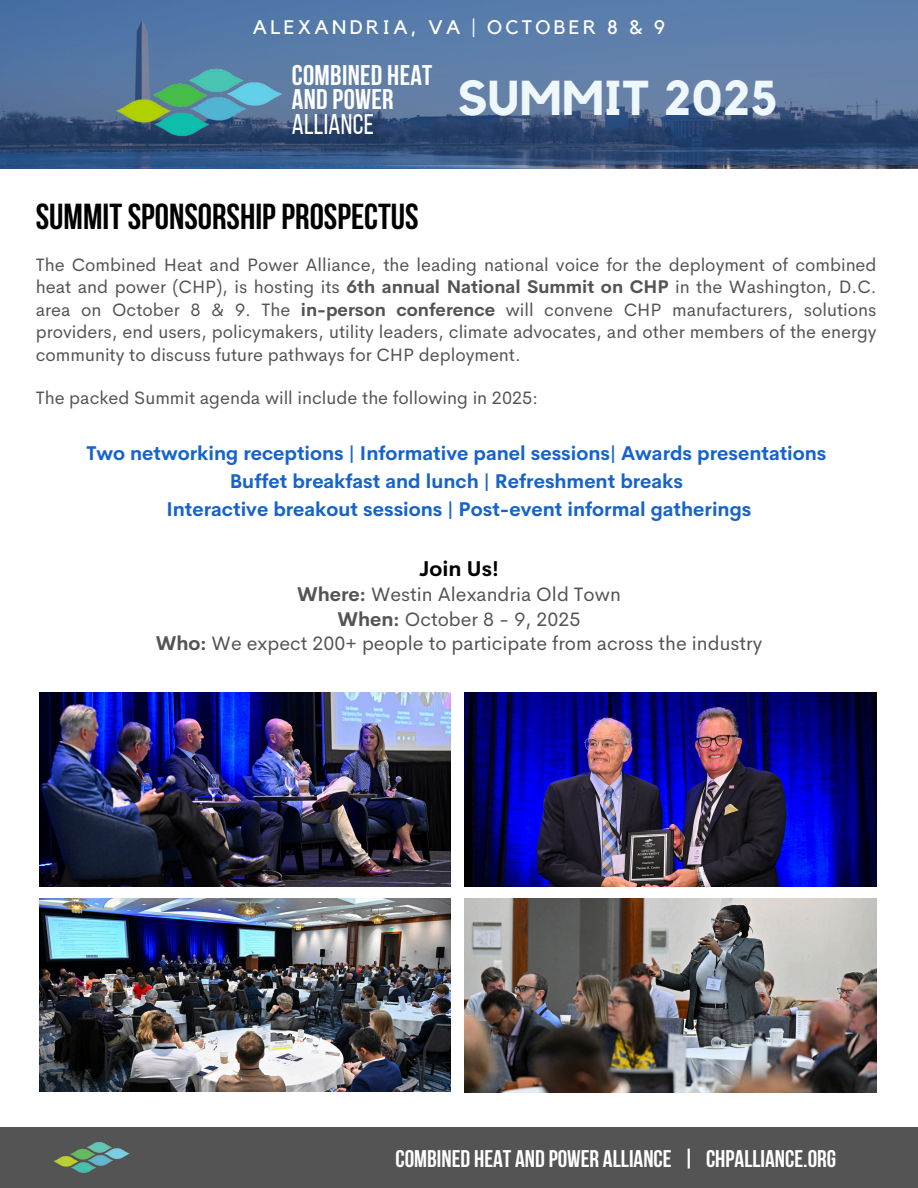
<style>
.page{position:relative;width:918px;height:1188px;background:#fff}
.page>*{position:absolute;margin:0;border:0;box-sizing:border-box;transform-origin:0 0}
.t1{font:700 48.9px "Kollektif";letter-spacing:.01em;color:#eef7fb}
.t2{font:700 36px "Bebas Neue";color:#000}
.t3{font:700 28.35px/24.5px "Bebas Neue";letter-spacing:.01em;color:#fff}
.t4{font:700 24px "Bebas Neue";color:#fff}
.t5{font:700 21px "Cerebri Sans";color:#000}
.t6{font:700 19.5px/28.2px "Cerebri Sans";color:#1563cb;text-align:center}
.t7{font:19.5px "Cerebri Sans";color:#545454}
.t8{font:19.5px "Kollektif";letter-spacing:.17em;color:#fff}
.t9{font:18px/22.5px "Cerebri Sans";color:#545454;text-align:justify}
.s1{font-weight:400}
.s2{font-weight:700}
</style>
<div class="page">
<img style="left:40px;top:692px;width:411px;height:195px">
<div style="left:0;top:1128px;width:918px;height:60px;background:#545454"></div>
<img style="left:53px;top:1142px;width:77px;height:31px">
<img style="left:465px;top:692px;width:412px;height:195px">
<img style="left:40px;top:899px;width:411px;height:192px">
<img style="left:465px;top:899px;width:412px;height:193px">
<img style="left:0;top:165px;width:918px;height:4px">
<svg style="left:0;top:0;width:918px;height:165px;background:#4c6c97"></svg>
<img style="left:115px;top:61px;width:168px;height:84px">
<p class="t8" style="left:253px;top:18px;width:414px">ALEXANDRIA, VA | OCTOBER 8 &amp; 9</p>
<p class="t3" style="left:292px;top:65px;width:142px">COMBINED HEAT<br>AND POWER<br><span class="s1">ALLIANCE</span></p>
<h1 class="t1" style="left:457px;top:76px;width:322px">SUMMIT 2025</h1>
<h4 class="t2" style="left:36px;top:202px;width:384px">SUMMIT SPONSORSHIP PROSPECTUS</h4>
<p class="t9" style="left:36px;top:253px;width:842px">The Combined Heat and Power Alliance, the leading national voice for the deployment of combined heat and power (CHP), is hosting its <span class="s2">6th annual National Summit on CHP</span> in the Washington, D.C. area on October 8 &amp; 9. The <span class="s2">in-person conference</span> will convene CHP manufacturers, solutions providers, end users, policymakers, utility leaders, climate advocates, and other members of the energy community to discuss future pathways for CHP deployment.</p>
<h2 class="t9" style="left:36px;top:387px;width:504px">The packed Summit agenda will include the following in 2025:</h2>
<h1 class="t6" style="left:86px;top:439px;width:742px">Two networking receptions | Informative panel sessions| Awards presentations<br>Buffet breakfast and lunch | Refreshment breaks<br>Interactive breakout sessions | Post-event informal gatherings</h1>
<p class="t5" style="left:419px;top:555px;width:81px">Join Us!</p>
<p class="t7" style="left:297px;top:581px;width:325px"><span class="s2">Where:</span> Westin Alexandria Old Town</p>
<h5 class="t7" style="left:337px;top:606px;width:244px"><span class="s2">When:</span> October 8 - 9, 2025</h5>
<p class="t7" style="left:156px;top:631px;width:608px"><span class="s2">Who:</span> We expect 200+ people to participate from across the industry</p>
<p class="t4" style="left:395px;top:1149px;width:442px">COMBINED HEAT AND POWER ALLIANCE | CHPALLIANCE.ORG</p>
</div>
